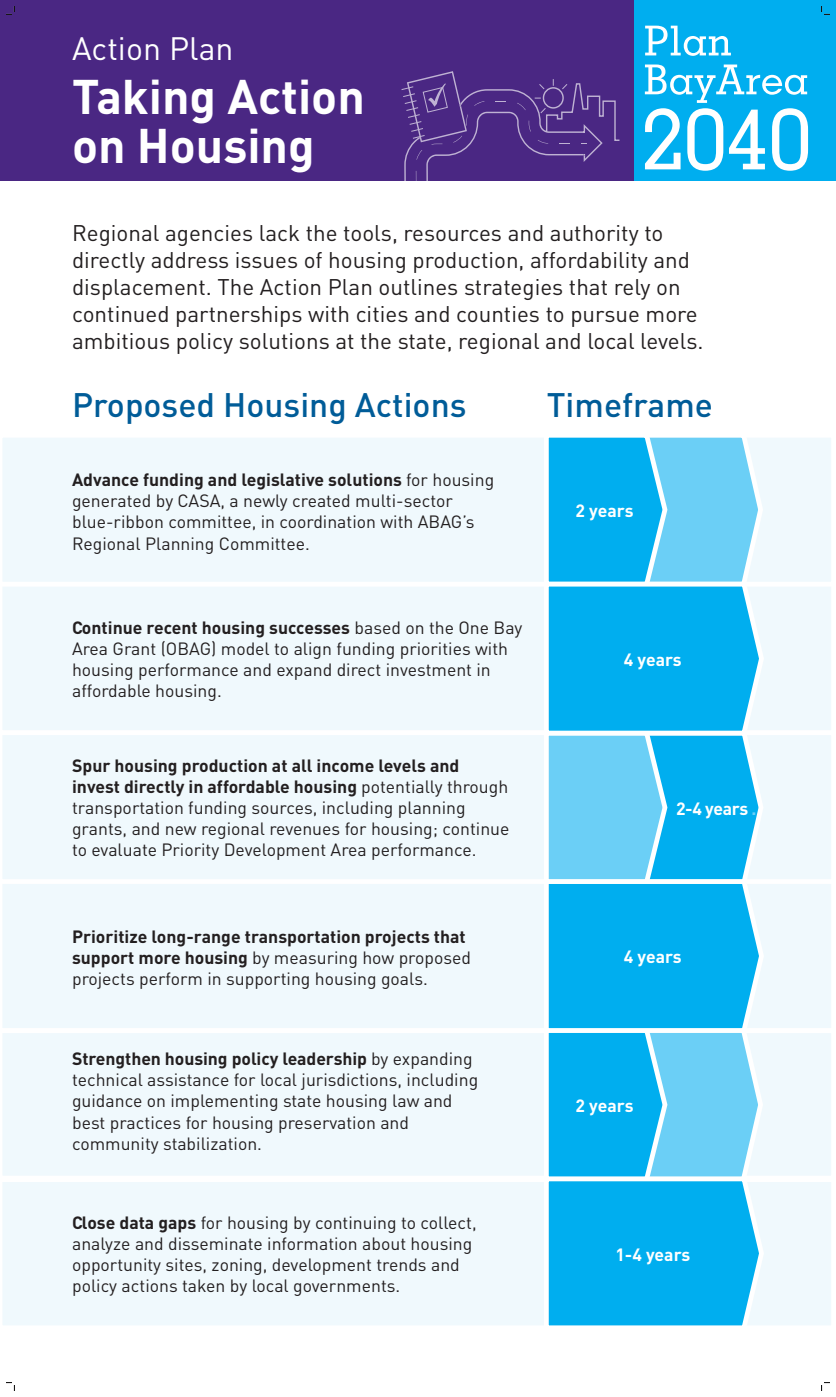
<style>
.page{position:relative;width:836px;height:1397px;background:#fff}
.page>*{position:absolute;margin:0;border:0;box-sizing:border-box;transform-origin:0 0}
.Masthead____Board_Ti{font:700 48px "DIN";color:#fff}
.Text____Main_Title{font:500 33.6px "DIN";color:#005c98}
.t1{font:32px "DIN";color:#fff}
.Text____Medium_Body{font:22.4px/26.9px "DIN";color:#231f20}
.Text____Medium_Body-2{font:17.6px/21.1px "DIN";color:#231f20}
.Text____Medium_Body-3{font:700 17.6px/21.1px "DIN";color:#231f20}
.Text____Medium_Body-4{font:700 17.6px "DIN";letter-spacing:-.01em;color:#fff}
.s1{font-weight:700}
.s2{font-weight:400}
.s3{color:#6bcff6}
</style>
<div class="page">
<div style="left:3px;top:886px;width:828px;height:140px;background:#f0f9fd"></div>
<div style="left:3px;top:1183px;width:828px;height:142px;background:#f0f9fd"></div>
<div style="left:3px;top:737px;width:828px;height:149px;background:#f0f9fd"></div>
<svg style="left:3px;top:1026px;width:828px;height:157px"></svg>
<div style="left:3px;top:589px;width:828px;height:148px;background:#f0f9fd"></div>
<div style="left:3px;top:438px;width:828px;height:151px;background:#f0f9fd"></div>
<div style="left:0;top:0;width:821px;height:180px;background:#4a2783"></div>
<div style="left:634px;top:0;width:201px;height:180px;background:#00aeef"></div>
<svg style="left:401px;top:71px;width:219px;height:109px"></svg>
<svg style="left:645px;top:26px;width:85px;height:30px"></svg>
<svg style="left:644px;top:65px;width:163px;height:106px"></svg>
<svg style="left:541px;top:437px;width:226px;height:889px;background:#39bff2"></svg>
<svg style="left:6px;top:6px;width:9px;height:9px"></svg>
<svg style="left:6px;top:1382px;width:9px;height:9px"></svg>
<svg style="left:821px;top:6px;width:8px;height:9px"></svg>
<svg style="left:821px;top:1382px;width:8px;height:9px"></svg>
<h3 class="t1" style="left:72px;top:29px;width:163px">Action Plan</h3>
<p class="Masthead____Board_Ti" style="left:72px;top:65px;width:294px">Taking Action</p>
<p class="Masthead____Board_Ti" style="left:72px;top:115px;width:244px">on Housing</p>
<p class="Text____Medium_Body" style="left:72px;top:219px;width:632px">Regional agencies lack the tools, resources and authority to directly address issues of housing production, affordability and displacement. The Action Plan outlines strategies that rely on continued partnerships with cities and counties to pursue more ambitious policy solutions at the state, regional and local levels.</p>
<p class="Text____Main_Title" style="left:72px;top:384px;width:396px">Proposed Housing Actions</p>
<p class="Text____Main_Title" style="left:546px;top:384px;width:168px">Timeframe</p>
<p class="Text____Medium_Body-2" style="left:72px;top:469px;width:423px"><span class="s1">Advance funding and legislative solutions</span> for housing generated by CASA, a newly created multi-sector blue-ribbon committee, in coordination with ABAG’s Regional Planning Committee.</p>
<p class="Text____Medium_Body-2" style="left:72px;top:617px;width:451px"><span class="s1">Continue recent housing successes</span> based on the One Bay Area Grant (OBAG) model to align funding priorities with housing performance and expand direct investment in affordable housing.</p>
<p class="Text____Medium_Body-2" style="left:72px;top:754px;width:439px"><span class="s1">Spur housing production at all income levels and invest directly in affordable housing</span> potentially through transportation funding sources, including planning grants, and new regional revenues for housing; continue to evaluate Priority Development Area performance.</p>
<p class="Text____Medium_Body-3" style="left:72px;top:925px;width:400px">Prioritize long-range transportation projects that support more housing <span class="s2">by measuring how proposed projects perform in supporting housing goals.</span></p>
<p class="Text____Medium_Body-2" style="left:72px;top:1048px;width:407px"><span class="s1">Strengthen housing policy leadership</span> by expanding technical assistance for local jurisdictions, including guidance on implementing state housing law and best practices for housing preservation and community stabilization.</p>
<p class="Text____Medium_Body-2" style="left:72px;top:1211px;width:406px"><span class="s1">Close data gaps</span> for housing by continuing to collect, analyze and disseminate information about housing opportunity sites, zoning, development trends and policy actions taken by local governments.</p>
<p class="Text____Medium_Body-4" style="left:575px;top:499px;width:59px">2 years</p>
<p class="Text____Medium_Body-4" style="left:623px;top:648px;width:59px">4 years</p>
<p class="Text____Medium_Body-4" style="left:675px;top:797px;width:82px">2-4 years <span class="s3">.</span></p>
<p class="Text____Medium_Body-4" style="left:623px;top:945px;width:59px">4 years</p>
<p class="Text____Medium_Body-4" style="left:575px;top:1094px;width:59px">2 years</p>
<p class="Text____Medium_Body-4" style="left:615px;top:1243px;width:76px">1-4 years</p>
</div>
